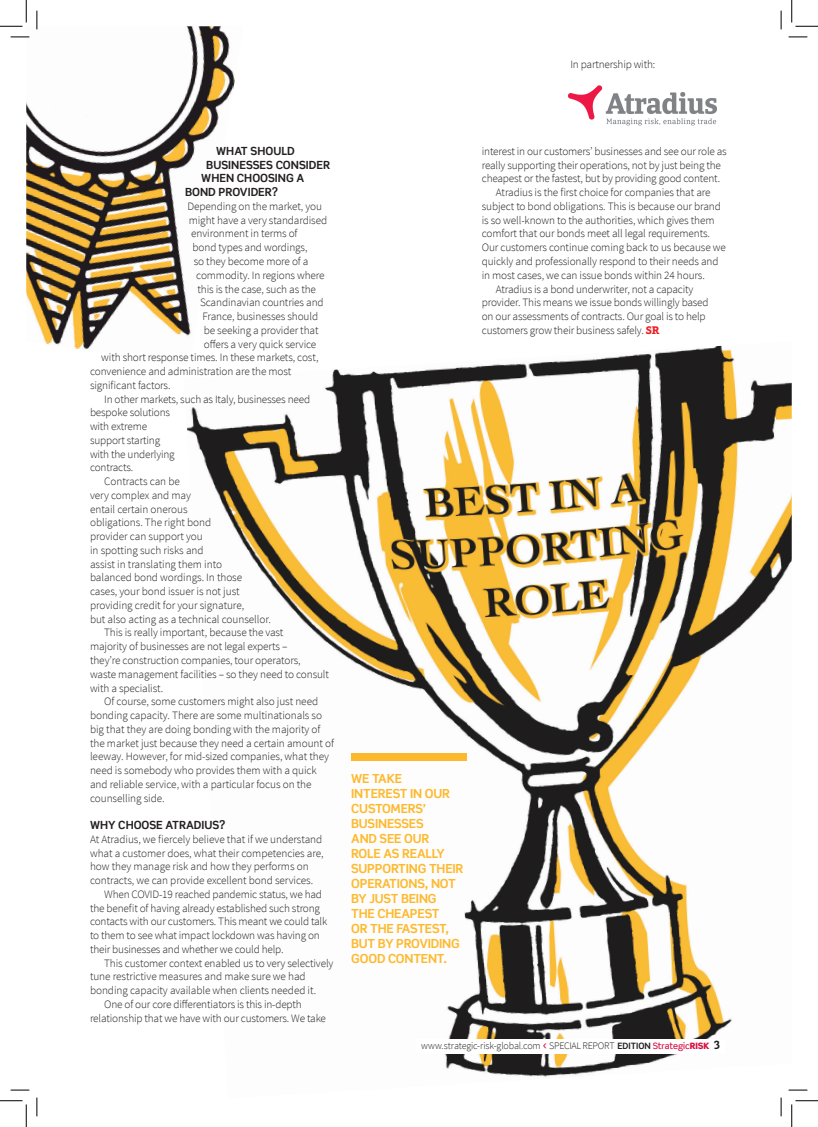
<style>
.page{position:relative;width:818px;height:1127px;background:#fff}
.page>*{position:absolute;margin:0;border:0;box-sizing:border-box;transform-origin:0 0}
.t1{font:700 12.5px/15px "Scene";letter-spacing:-.015em;color:#fdb92e}
.t2{font:300 11.25px "Source Sans Pro";letter-spacing:-.01em;color:#231f20}
.t3{font:700 11.25px "Scene";color:#231f20}
.t4{font:300 10px "Source Sans Pro";letter-spacing:-.02em;color:#231f20}
.s1{font-family:"Aptifer Slab LT Pro";font-weight:700;color:#ee1d23}
.s2{font-family:"Scene";font-weight:700;font-size:8.75px;color:#d71043}
.s3{font-family:"Scene";font-weight:700;font-size:8.75px}
.s4{font-family:"Scene";font-weight:500;font-size:8.75px;color:#d71043}
.s5{font-family:"Scene";font-weight:900;font-size:8.75px;color:#d71043}
.s6{font-family:"Aptifer Slab LT Pro";font-weight:600;font-size:12.5px}
</style>
<div class="page">
<img style="left:26px;top:26px;width:209px;height:323px">
<img style="left:184px;top:341px;width:608px;height:750px">
<img style="left:568px;top:85px;width:149px;height:41px">
<div style="left:351px;top:753px;width:116px;height:7px;background:#fdb92e"></div>
<div style="left:417px;top:1038px;width:308px;height:14px;background:#fff"></div>
<svg style="left:11px;top:36px;width:18px;height:2px"></svg>
<svg style="left:788px;top:36px;width:19px;height:2px"></svg>
<svg style="left:11px;top:1089px;width:18px;height:1px"></svg>
<svg style="left:788px;top:1088px;width:19px;height:2px"></svg>
<svg style="left:36px;top:11px;width:2px;height:18px"></svg>
<svg style="left:36px;top:1097px;width:2px;height:18px"></svg>
<svg style="left:780px;top:11px;width:2px;height:18px"></svg>
<svg style="left:780px;top:1097px;width:2px;height:18px"></svg>
<svg style="left:0;top:0;width:27px;height:27px"></svg>
<svg style="left:0;top:1100px;width:27px;height:26px"></svg>
<svg style="left:791px;top:0;width:27px;height:27px"></svg>
<svg style="left:791px;top:1100px;width:27px;height:26px"></svg>
<p class="t2" style="left:570px;top:58px;width:86px">In partnership with:</p>
<p class="t3" style="left:216px;top:144px;width:80px">WHAT SHOULD</p>
<p class="t3" style="left:206px;top:158px;width:125px">BUSINESSES CONSIDER</p>
<p class="t3" style="left:201px;top:171px;width:105px">WHEN CHOOSING A</p>
<p class="t3" style="left:185px;top:185px;width:95px">BOND PROVIDER?</p>
<p class="t2" style="left:188px;top:199px;width:136px">Depending on the market, you</p>
<p class="t2" style="left:189px;top:213px;width:140px">might have a very standardised</p>
<p class="t2" style="left:191px;top:227px;width:108px">environment in terms of</p>
<p class="t2" style="left:193px;top:240px;width:116px">bond types and wordings,</p>
<p class="t2" style="left:194px;top:254px;width:116px">so they become more of a</p>
<p class="t2" style="left:196px;top:268px;width:130px">commodity. In regions where</p>
<p class="t2" style="left:198px;top:282px;width:120px">this is the case, such as the</p>
<p class="t2" style="left:200px;top:295px;width:125px">Scandinavian countries and</p>
<p class="t2" style="left:203px;top:309px;width:117px">France, businesses should</p>
<p class="t2" style="left:204px;top:323px;width:116px">be seeking a provider that</p>
<p class="t2" style="left:204px;top:337px;width:114px">offers a very quick service</p>
<p class="t2" style="left:101px;top:350px;width:219px">with short response times. In these markets, cost,</p>
<p class="t2" style="left:90px;top:364px;width:203px">convenience and administration are the most</p>
<p class="t2" style="left:90px;top:378px;width:82px">significant factors.</p>
<p class="t2" style="left:104px;top:392px;width:207px">In other markets, such as Italy, businesses need</p>
<p class="t2" style="left:90px;top:405px;width:82px">bespoke solutions</p>
<p class="t2" style="left:90px;top:419px;width:59px">with extreme</p>
<p class="t2" style="left:90px;top:433px;width:72px">support starting</p>
<p class="t2" style="left:90px;top:447px;width:86px">with the underlying</p>
<p class="t2" style="left:90px;top:460px;width:45px">contracts.</p>
<p class="t2" style="left:104px;top:474px;width:77px">Contracts can be</p>
<p class="t2" style="left:90px;top:488px;width:102px">very complex and may</p>
<p class="t2" style="left:90px;top:502px;width:99px">entail certain onerous</p>
<p class="t2" style="left:90px;top:515px;width:123px">obligations. The right bond</p>
<p class="t2" style="left:90px;top:529px;width:114px">provider can support you</p>
<p class="t2" style="left:90px;top:543px;width:115px">in spotting such risks and</p>
<p class="t2" style="left:90px;top:557px;width:133px">assist in translating them into</p>
<p class="t2" style="left:90px;top:570px;width:154px">balanced bond wordings. In those</p>
<p class="t2" style="left:90px;top:584px;width:151px">cases, your bond issuer is not just</p>
<p class="t2" style="left:90px;top:598px;width:156px">providing credit for your signature,</p>
<p class="t2" style="left:90px;top:612px;width:182px">but also acting as a technical counsellor.</p>
<p class="t2" style="left:104px;top:625px;width:181px">This is really important, because the vast</p>
<p class="t2" style="left:90px;top:639px;width:199px">majority of businesses are not legal experts –</p>
<p class="t2" style="left:90px;top:653px;width:212px">they’re construction companies, tour operators,</p>
<p class="t2" style="left:90px;top:667px;width:240px">waste management facilities – so they need to consult</p>
<p class="t2" style="left:90px;top:680px;width:75px">with a specialist.</p>
<p class="t2" style="left:104px;top:694px;width:215px">Of course, some customers might also just need</p>
<p class="t2" style="left:90px;top:708px;width:234px">bonding capacity. There are some multinationals so</p>
<p class="t2" style="left:90px;top:722px;width:232px">big that they are doing bonding with the majority of</p>
<p class="t2" style="left:90px;top:735px;width:245px">the market just because they need a certain amount of</p>
<p class="t2" style="left:90px;top:749px;width:241px">leeway. However, for mid-sized companies, what they</p>
<p class="t2" style="left:90px;top:763px;width:228px">need is somebody who provides them with a quick</p>
<p class="t2" style="left:90px;top:777px;width:223px">and reliable service, with a particular focus on the</p>
<p class="t2" style="left:90px;top:790px;width:76px">counselling side.</p>
<p class="t3" style="left:90px;top:817px;width:137px">WHY CHOOSE ATRADIUS?</p>
<p class="t2" style="left:90px;top:832px;width:234px">At Atradius, we fiercely believe that if we understand</p>
<p class="t2" style="left:90px;top:845px;width:235px">what a customer does, what their competencies are,</p>
<p class="t2" style="left:90px;top:859px;width:220px">how they manage risk and how they performs on</p>
<p class="t2" style="left:90px;top:873px;width:225px">contracts, we can provide excellent bond services.</p>
<p class="t2" style="left:104px;top:887px;width:219px">When COVID-19 reached pandemic status, we had</p>
<p class="t2" style="left:90px;top:900px;width:232px">the benefit of having already established such strong</p>
<p class="t2" style="left:90px;top:914px;width:239px">contacts with our customers. This meant we could talk</p>
<p class="t2" style="left:90px;top:928px;width:231px">to them to see what impact lockdown was having on</p>
<p class="t2" style="left:90px;top:942px;width:195px">their businesses and whether we could help.</p>
<p class="t2" style="left:104px;top:955px;width:231px">This customer context enabled us to very selectively</p>
<p class="t2" style="left:90px;top:969px;width:217px">tune restrictive measures and make sure we had</p>
<p class="t2" style="left:90px;top:983px;width:228px">bonding capacity available when clients needed it.</p>
<p class="t2" style="left:104px;top:997px;width:199px">One of our core differentiators is this in-depth</p>
<p class="t2" style="left:90px;top:1010px;width:237px">relationship that we have with our customers. We take</p>
<p class="t2" style="left:482px;top:144px;width:247px">interest in our customers’ businesses and see our role as</p>
<p class="t2" style="left:482px;top:158px;width:241px">really supporting their operations, not by just being the</p>
<p class="t2" style="left:482px;top:172px;width:240px">cheapest or the fastest, but by providing good content.</p>
<p class="t2" style="left:496px;top:185px;width:216px">Atradius is the first choice for companies that are</p>
<p class="t2" style="left:482px;top:199px;width:241px">subject to bond obligations. This is because our brand</p>
<p class="t2" style="left:482px;top:213px;width:234px">is so well-known to the authorities, which gives them</p>
<p class="t2" style="left:482px;top:227px;width:230px">comfort that our bonds meet all legal requirements.</p>
<p class="t2" style="left:482px;top:240px;width:246px">Our customers continue coming back to us because we</p>
<p class="t2" style="left:482px;top:254px;width:238px">quickly and professionally respond to their needs and</p>
<p class="t2" style="left:482px;top:268px;width:224px">in most cases, we can issue bonds within 24 hours.</p>
<p class="t2" style="left:496px;top:282px;width:199px">Atradius is a bond underwriter, not a capacity</p>
<p class="t2" style="left:482px;top:295px;width:228px">provider. This means we issue bonds willingly based</p>
<p class="t2" style="left:482px;top:309px;width:225px">on our assessments of contracts. Our goal is to help</p>
<p class="t2" style="left:482px;top:323px;width:179px">customers grow their business safely. <span class="s1">SR</span></p>
<p class="t1" style="left:351px;top:770px;width:114px">WE TAKE<br>INTEREST IN OUR<br>CUSTOMERS’<br>BUSINESSES<br>AND SEE OUR<br>ROLE AS REALLY<br>SUPPORTING THEIR<br>OPERATIONS, NOT<br>BY JUST BEING<br>THE CHEAPEST<br>OR THE FASTEST,<br>BUT BY PROVIDING<br>GOOD CONTENT.</p>
<p class="t4" style="left:421px;top:1039px;width:301px">www.strategic-risk-global.com <span class="s2">&lt;</span> SPECIAL REPORT <span class="s3">EDITION</span> <span class="s4">Strategic</span><span class="s5">RISK</span> <span class="s6">3</span></p>
</div>
